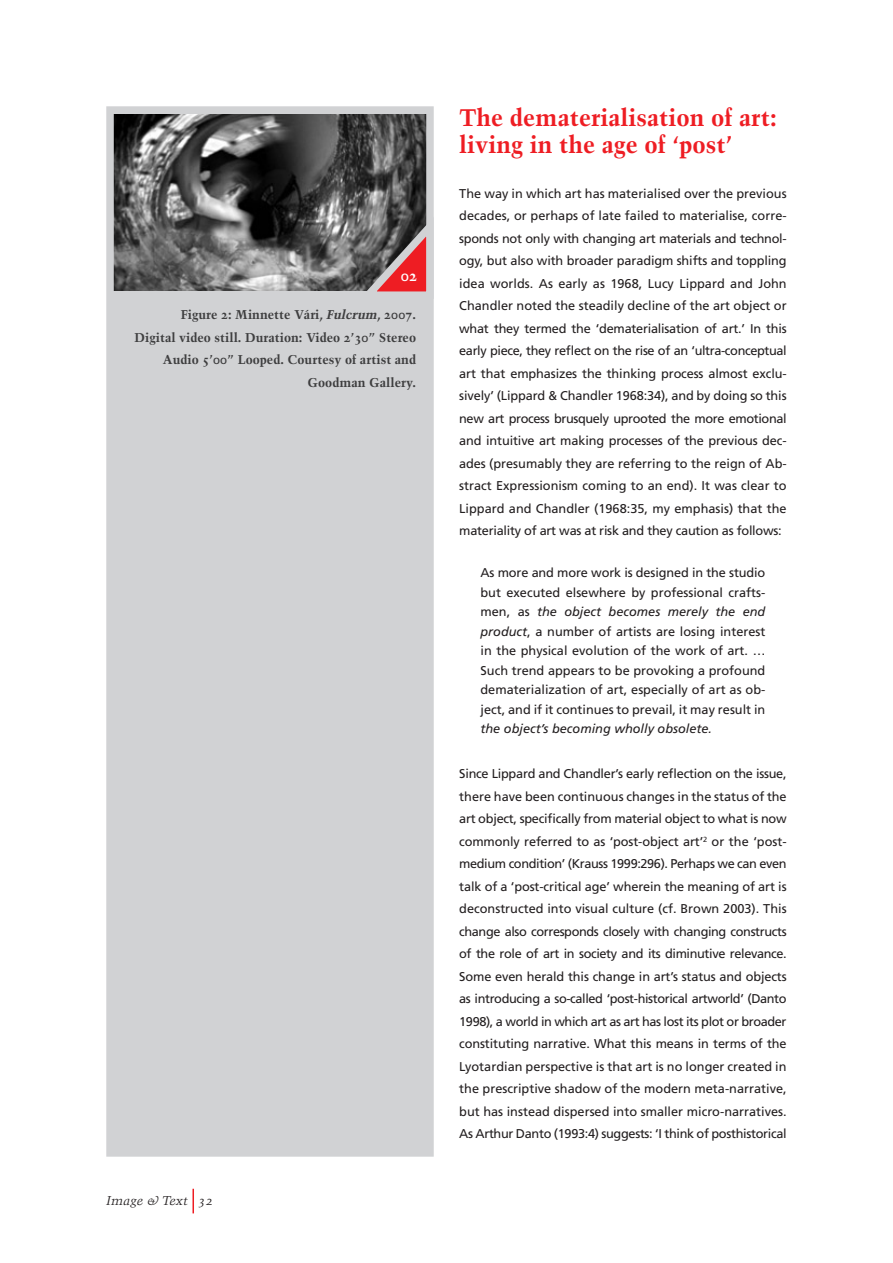
<style>
.page{position:relative;width:893px;height:1263px;background:#fff}
.page>*{position:absolute;margin:0;border:0;box-sizing:border-box;transform-origin:0 0}
.Header_2{font:24px/27px "Trump Mediaeval Bold Os F";color:#ee1d23}
.Intro_text{font:15px "Trump Mediaeval Bold Os F";color:#fff}
.Body_text{font:12.75px/22.5px "Frutiger";letter-spacing:-.02em;color:#231f20;text-align:justify}
.Captions{font:12.75px/22.5px "Trump Mediaeval Bold Os F";color:#3e3e3f;text-align:right}
.t1{font:12.75px "Trump Mediaeval Italic Os F";color:#231f20}
.s1{font-family:"Trump Mediaeval Bold Italic Os F"}
.s2{font-style:italic}
</style>
<div class="page">
<hr style="left:192px;top:1189px;width:2px;height:24px;background:#ee1d23">
<svg style="left:106px;top:106px;width:328px;height:1051px;background:#bfc0c2"></svg>
<svg style="left:351px;top:207px;width:83px;height:99px;background:#947274"></svg>
<p class="Intro_text" style="left:401px;top:267px;width:18px">02</p>
<p class="Captions" style="left:181px;top:303px;width:237px">Figure 2: Minnette Vári, <span class="s1">Fulcrum</span>, 2007.</p>
<p class="Captions" style="left:135px;top:326px;width:283px">Digital video still. Duration: Video 2’30” Stereo<br>Audio 5’00” Looped. Courtesy of artist and<br>Goodman Gallery.</p>
<p class="t1" style="left:106px;top:1193px;width:108px">Image &amp; Text 32</p>
<p class="Header_2" style="left:459px;top:103px;width:319px">The dematerialisation of art: living in the age of ‘post’</p>
<p class="Body_text" style="left:459px;top:182px;width:329px">The way in which art has materialised over the previous decades, or perhaps of late failed to materialise, corre&shy;sponds not only with changing art materials and technol&shy;ogy, but also with broader paradigm shifts and toppling idea worlds. As early as 1968, Lucy Lippard and John Chandler noted the steadily decline of the art object or what they termed the ‘dematerialisation of art.’ In this early piece, they reflect on the rise of an ‘ultra-conceptual art that emphasizes the thinking process almost exclu&shy;sively’ (Lippard &amp; Chandler 1968:34), and by doing so this new art process brusquely uprooted the more emotional and intuitive art making processes of the previous dec&shy;ades (presumably they are referring to the reign of Ab&shy;stract Expressionism coming to an end). It was clear to Lippard and Chandler (1968:35, my emphasis) that the materiality of art was at risk and they caution as follows:</p>
<p class="Body_text" style="left:480px;top:563px;width:286px;line-height:19.5px">As more and more work is designed in the studio but executed elsewhere by professional crafts&shy;men, as <span class="s2">the object becomes merely the end product</span>, a number of artists are losing interest in the physical evolution of the work of art. … Such trend appears to be provoking a profound dematerialization of art, especially of art as ob&shy;ject, and if it continues to prevail, it may result in <span class="s2">the object’s becoming wholly obsolete.</span></p>
<p class="Body_text" style="left:459px;top:762px;width:329px">Since Lippard and Chandler’s early reflection on the issue, there have been continuous changes in the status of the art object, specifically from material object to what is now commonly referred to as ‘post-object art’<sup>2</sup> or the ‘post&shy;medium condition’ (Krauss 1999:296). Perhaps we can even talk of a ‘post-critical age’ wherein the meaning of art is deconstructed into visual culture (cf. Brown 2003). This change also corresponds closely with changing constructs of the role of art in society and its diminutive relevance.<br>Some even herald this change in art’s status and objects as introducing a so-called ‘post-historical artworld’ (Danto 1998), a world in which art as art has lost its plot or broader constituting narrative. What this means in terms of the Lyotardian perspective is that art is no longer created in the prescriptive shadow of the modern meta-narrative, but has instead dispersed into smaller micro-narratives.<br>As Arthur Danto (1993:4) suggests: ‘I think of posthistorical</p>
</div>
